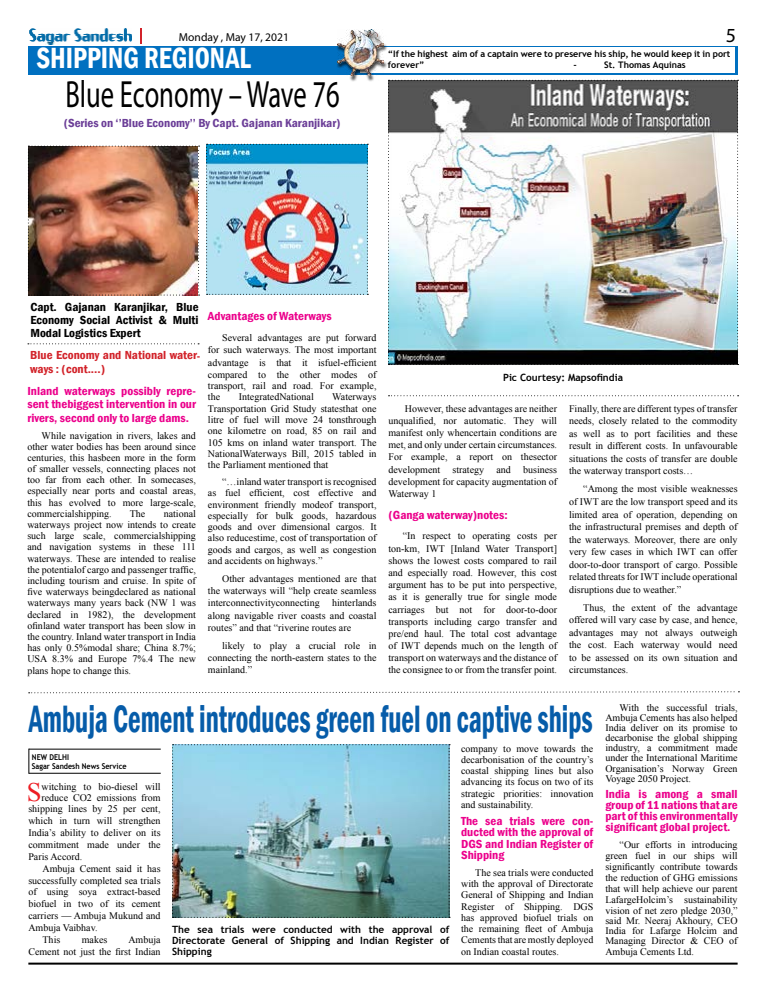
<style>
.page{position:relative;width:766px;height:993px;background:#fff}
.page>*{position:absolute;margin:0;border:0;box-sizing:border-box;transform-origin:0 0}
.t1{font:600 condensed 39.2px "Franklin Gothic";color:#065ca9;scale:.7 1}
.t2{font:38px "Myriad Pro";color:#000;scale:.7 1}
.t3{font:600 condensed 30px "Franklin Gothic";color:#fff;scale:.9 1}
.t4{font:26.6px "Times New Roman";color:#ed1d24}
.t5{font:20px "Myriad Pro";color:#000}
.t6{font:600 condensed 12px/11.3px "Franklin Gothic";color:#ec008c;text-align:justify;scale:1.07 1}
.t7{font:600 condensed 12px/13px "Franklin Gothic";color:#000;text-align:justify;scale:1.07 1}
.t8{font:600 condensed 12px "Franklin Gothic";color:#6c3f98;scale:1.07 1}
.t9{font:600 condensed 12px/13px "Franklin Gothic";color:#d2232a;scale:1.07 1}
.t10{font:11.6px "Myriad Pro";color:#000}
.t11{font:10px/11.3px "Times New Roman";color:#000;text-align:justify}
.t12{font:700 10px/11px "Trebuchet MS";color:#000;text-align:justify}
.t13{font:700 9px/11px "Trebuchet MS";color:#000}
.t14{font:700 8px/9px "Trebuchet MS";color:#000;scale:.9 1}
</style>
<div class="page">
<hr style="left:28px;top:962px;width:709px;height:2px;background:#000">
<img style="left:29px;top:28px;width:102px;height:16px">
<svg style="left:140px;top:28px;width:2px;height:16px"></svg>
<div style="left:28px;top:46px;width:709px;height:28px;background:#0070c0"></div>
<div style="left:360px;top:47px;width:374px;height:26px;background:#fff"></div>
<div style="left:336px;top:30px;width:51px;height:51px;background:#000;opacity:.75"></div>
<img style="left:337px;top:30px;width:46px;height:46px">
<hr style="left:29px;top:772px;width:132px;height:1px;background:#000">
<svg style="left:28px;top:748px;width:1px;height:25px"></svg>
<hr style="left:29px;top:748px;width:132px;height:1px;background:#000">
<svg style="left:28px;top:343px;width:171px;height:1px"></svg>
<img style="left:206px;top:144px;width:162px;height:151px">
<img style="left:28px;top:145px;width:171px;height:150px">
<svg style="left:29px;top:691px;width:710px;height:2px"></svg>
<img style="left:388px;top:80px;width:350px;height:285px">
<svg style="left:388px;top:395px;width:350px;height:1px"></svg>
<img style="left:172px;top:744px;width:278px;height:173px">
<p class="t10" style="left:179px;top:30px;width:111px">Monday , May 17, 2021</p>
<h3 class="t5" style="left:725px;top:23px;width:12px">5</h3>
<h3 class="t3" style="left:36px;top:38px;width:240px">SHIPPING REGIONAL</h3>
<p class="t13" style="left:388px;top:49px;width:344px">“If the highest aim of a captain were to preserve his ship, he would keep it in port forever”</p>
<p class="t13" style="left:573px;top:60px;width:5px">-</p>
<p class="t13" style="left:604px;top:60px;width:83px">St. Thomas Aquinas</p>
<h2 class="t2" style="left:65px;top:71px;width:393px">Blue Economy – Wave 76</h2>
<p class="t8" style="left:64px;top:114px;width:260px">(Series on ‘’Blue Economy’’ By Capt. Gajanan Karanjikar)</p>
<p class="t7" style="left:30px;top:300px;width:159px">Capt. Gajanan Karanjikar, Blue Economy Social Activist &amp; Multi Modal Logistics Expert</p>
<p class="t9" style="left:30px;top:349px;width:160px">Blue Economy and National water&shy;ways : (cont....)</p>
<p class="t6" style="left:27px;top:384px;width:159px;line-height:13.2px">Inland waterways possibly repre&shy;sent thebiggest intervention in our rivers, second only to large dams.</p>
<p class="t11" style="left:27px;top:429px;width:170px;text-indent:14px">While navigation in rivers, lakes and other water bodies has been around since centuries, this hasbeen more in the form of smaller vessels, connecting places not too far from each other. In somecases, especially near ports and coastal areas, this has evolved to more large-scale, commercialshipping.</p>
<p class="t6" style="left:208px;top:310px;width:117px">Advantages of Waterways</p>
<p class="t11" style="left:208px;top:331px;width:170px;line-height:12.3px;text-indent:14px">Several advantages are put forward for such waterways. The most important advantage is that it isfuel-efficient compared to the other modes of</p>
<p class="t11" style="left:208px;top:380px;width:170px">transport, rail and road. For example, the</p>
<p class="t11" style="left:239px;top:391px;width:76px">IntegratedNational</p>
<p class="t11" style="left:208px;top:391px;width:170px;text-indent:124px">Waterways Transportation Grid Study statesthat one litre of fuel will move 24 tonsthrough one kilometre on road, 85 on rail and 105 kms on inland water transport. The NationalWaterways Bill, 2015 tabled in the Parliament mentioned that</p>
<p class="t11" style="left:208px;top:475px;width:170px;text-indent:14px">“…inland water transport is recognised as fuel efficient, cost effective and environment friendly modeof transport, especially for bulk goods, hazardous goods and over dimensional cargos. It also reducestime, cost of transportation of goods and cargos, as well as congestion and accidents on highways.”</p>
<p class="t11" style="left:208px;top:572px;width:170px;line-height:12.3px;text-indent:14px">Other advantages mentioned are that the waterways will “help create seamless interconnectivityconnecting hinterlands along navigable river coasts and coastal routes” and that “riverine routes are</p>
<p class="t11" style="left:208px;top:639px;width:170px;line-height:12.3px;text-indent:14px">likely to play a crucial role in connecting the north-eastern states to the mainland.”</p>
<p class="t11" style="left:27px;top:507px;width:170px;text-indent:136px">national waterways project now intends to create such large scale, commercialshipping and navigation systems in these 111 waterways. These are intended to realise the potentialof cargo and passenger traffic, including tourism and cruise. In spite of five waterways beingdeclared as national waterways many years back (NW 1 was declared in 1982), the development ofinland water transport has been slow in the country. Inland water transport in India has only 0.5%modal share; China 8.7%; USA 8.3% and Europe 7%.4 The new plans hope to change this.</p>
<p class="t11" style="left:130px;top:507px;width:17px">The</p>
<p class="t12" style="left:503px;top:372px;width:121px">Pic Courtesy: Mapsofindia</p>
<p class="t11" style="left:388px;top:402px;width:170px;line-height:12.2px;text-indent:16px">However, these advantages are neither unqualified, nor automatic. They will manifest only whencertain conditions are met, and only under certain circumstances.<br>For example, a report on thesector development strategy and business development for capacity augmentation of Waterway 1</p>
<p class="t6" style="left:388px;top:508px;width:113px">(Ganga waterway)notes:</p>
<p class="t11" style="left:388px;top:529px;width:170px;line-height:12.2px;text-indent:14px">“In respect to operating costs per ton-km, IWT [Inland Water Transport] shows the lowest costs compared to rail and especially road. However, this cost argument has to be put into perspective, as it is generally true for single mode carriages but not for door-to-door transports including cargo transfer and pre/end haul. The total cost advantage of IWT depends much on the length of transport on waterways and the distance of the consignee to or from the transfer point.</p>
<p class="t11" style="left:569px;top:402px;width:170px;line-height:12.5px">Finally, there are different types of transfer needs, closely related to the commodity as well as to port facilities and these result in different costs. In unfavourable situations the costs of transfer are double the waterway transport costs…</p>
<p class="t11" style="left:569px;top:482px;width:170px;line-height:12.5px;text-indent:14px">“Among the most visible weaknesses of IWT are the low transport speed and its limited area of operation, depending on the infrastructural premises and depth of the waterways. Moreover, there are only very few cases in which IWT can offer door-to-door transport of cargo. Possible related threats for IWT include operational disruptions due to weather.”</p>
<p class="t11" style="left:569px;top:601px;width:170px;line-height:12.5px;text-indent:14px">Thus, the extent of the advantage offered will vary case by case, and hence, advantages may not always outweigh the cost. Each waterway would need to be assessed on its own situation and circumstances.</p>
<h1 class="t1" style="left:29px;top:692px;width:806px">Ambuja Cement introduces green fuel on captive ships</h1>
<p class="t14" style="left:32px;top:752px;width:107px">NEW DELHI<br>Sagar Sandesh News Service</p>
<h3 class="t4" style="left:27px;top:773px;width:16px">S</h3>
<p class="t11" style="left:41px;top:780px;width:120px">witching to bio-diesel will</p>
<p class="t11" style="left:41px;top:791px;width:121px">reduce CO2 emissions from</p>
<p class="t11" style="left:28px;top:803px;width:134px">shipping lines by 25 per cent,</p>
<p class="t11" style="left:28px;top:814px;width:134px">which in turn will strengthen</p>
<p class="t11" style="left:28px;top:826px;width:134px">India’s ability to deliver on its</p>
<p class="t11" style="left:28px;top:838px;width:134px">commitment made under the</p>
<p class="t11" style="left:28px;top:850px;width:55px">Paris Accord.</p>
<p class="t11" style="left:43px;top:862px;width:119px">Ambuja Cement said it has</p>
<p class="t11" style="left:28px;top:874px;width:134px">successfully completed sea trials</p>
<p class="t11" style="left:28px;top:885px;width:134px">of using soya extract-based</p>
<p class="t11" style="left:28px;top:897px;width:134px">biofuel in two of its cement</p>
<p class="t11" style="left:28px;top:909px;width:134px">carriers — Ambuja Mukund and</p>
<p class="t11" style="left:28px;top:921px;width:71px">Ambuja Vaibhav.</p>
<p class="t11" style="left:43px;top:933px;width:19px">This</p>
<p class="t11" style="left:82px;top:933px;width:27px">makes</p>
<p class="t11" style="left:28px;top:933px;width:134px;line-height:11.8px;text-align:right">Ambuja<br>Cement not just the first Indian</p>
<p class="t12" style="left:172px;top:923px;width:279px">The sea trials were conducted with the approval of Directorate General of Shipping and Indian Register of Shipping</p>
<p class="t11" style="left:461px;top:742px;width:134px">company to move towards the decarbonisation of the country’s coastal shipping lines but also advancing its focus on two of its strategic priorities: innovation and sustainability.</p>
<p class="t6" style="left:461px;top:814px;width:125px">The sea trials were con&shy;ducted with the approval of DGS and Indian Register of Shipping</p>
<p class="t11" style="left:461px;top:866px;width:134px;text-indent:14px">The sea trials were conducted with the approval of Directorate General of Shipping and Indian Register of Shipping. DGS has approved biofuel trials on the remaining fleet of Ambuja Cements that are mostly deployed on Indian coastal routes.</p>
<p class="t11" style="left:605px;top:702px;width:134px;line-height:10px;text-indent:14px">With the successful trials, Ambuja Cements has also helped India deliver on its promise to decarbonise the global shipping industry, a commitment made under the International Maritime Organisation’s Norway Green Voyage 2050 Project.</p>
<p class="t6" style="left:605px;top:788px;width:125px;line-height:11px">India is among a small group of 11 nations that are part of this environmentally significant global project.</p>
<p class="t11" style="left:605px;top:838px;width:134px;line-height:11px;text-indent:14px">“Our efforts in introducing green fuel in our ships will significantly contribute towards the reduction of GHG emissions that will help achieve our parent LafargeHolcim’s sustainability</p>
<p class="t11" style="left:605px;top:904px;width:134px;line-height:10px">vision of net zero pledge 2030,” said Mr. Neeraj Akhoury, CEO India for Lafarge Holcim and Managing Director &amp; CEO of</p>
<p class="t11" style="left:605px;top:945px;width:90px">Ambuja Cements Ltd.</p>
</div>
